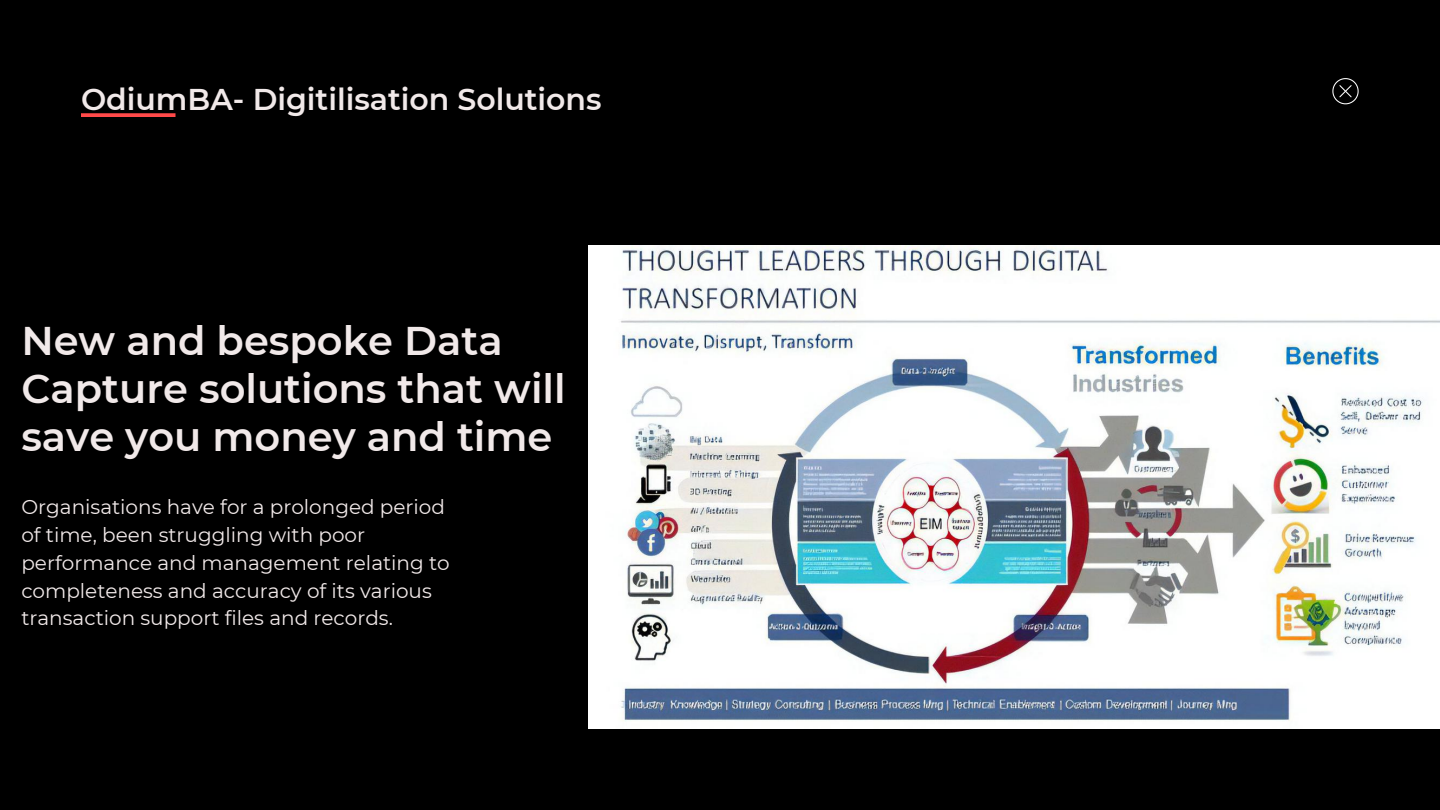
<style>
.page{position:relative;width:1440px;height:810px;background:#000}
.page>*{position:absolute;margin:0;border:0;box-sizing:border-box;transform-origin:0 0}
.t1{font:600 40px/48px "Montserrat";color:#f1e9e9}
.t2{font:600 30px "Montserrat";color:#f1e9e9}
.t3{font:20px/27.8px "Montserrat";color:#f1e9e9}
</style>
<div class="page">
<svg style="left:81px;top:113px;width:95px;height:4px"></svg>
<img style="left:589px;top:246px;width:851px;height:483px">
<svg style="left:1332px;top:78px;width:27px;height:26px"></svg>
<h2 class="t2" style="left:81px;top:80px;width:522px">OdiumBA- Digitilisation Solutions</h2>
<h1 class="t1" style="left:21px;top:317px;width:546px">New and bespoke Data<br>Capture solutions that will save you money and time</h1>
<p class="t3" style="left:21px;top:493px;width:430px">Organisations have for a prolonged period of time, been struggling with poor performance and management relating to completeness and accuracy of its various transaction support files and records.</p>
</div>
